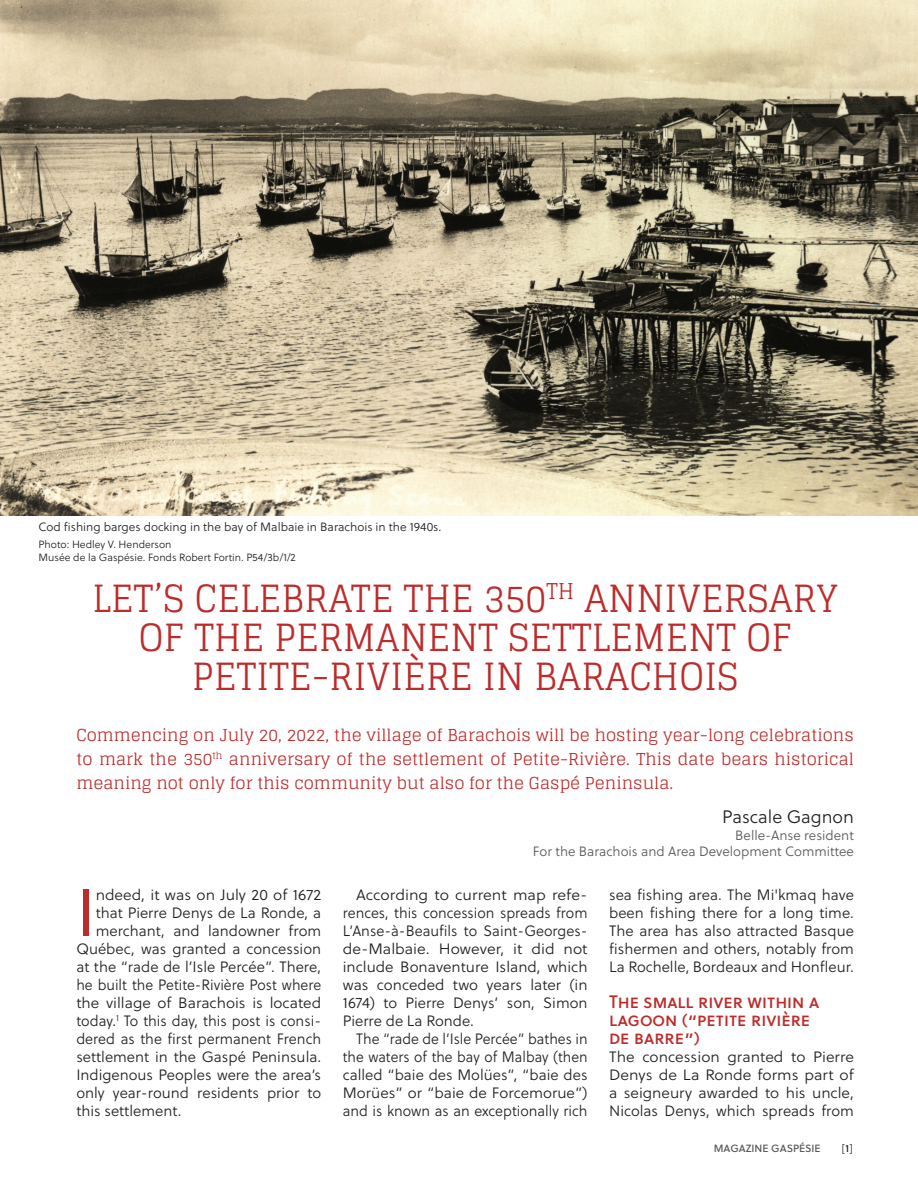
<style>
.page{position:relative;width:918px;height:1188px;background:#fff}
.page>*{position:absolute;margin:0;border:0;box-sizing:border-box;transform-origin:0 0}
.t1{font:300 66.45px "Soleil";color:#bc2c2b;scale:1.04 1}
.t2{font:37.5px/39px "Glegoo";letter-spacing:.01em;color:#bc2c2b;text-align:center;scale:.96 1}
.t3{font:18px/18px "Soleil";color:#bc2c2b}
.t4{font:300 18px "Soleil";color:#231f20}
.t5{font:16.5px/24px "Glegoo";color:#bc2c2b;text-align:justify}
.t6{font:300 15px/18px "Soleil";color:#231f20;text-align:justify}
.t7{font:300 15px/18px "Soleil";color:#231f20;text-align:justify;scale:1.06 1}
.t8{font:300 15px/18px "Soleil";color:#231f20;text-align:justify;scale:.95 1}
.t9{font:300 15px/18px "Soleil";color:#231f20;text-align:justify;scale:1.04 1}
.t10{font:300 13.5px/16.5px "Soleil";color:#57585a;text-align:right}
.t11{font:300 12px "Soleil";color:#231f20}
.t12{font:300 10.5px/13.5px "Soleil";color:#231f20}
.t13{font:10.5px "Soleil";color:#57585a}
.s1{font-weight:400}
</style>
<div class="page">
<img style="left:1px;top:0;width:917px;height:515px">
<p class="t11" style="left:39px;top:518px;width:404px">Cod fishing barges docking in the bay of Malbaie in Barachois in the 1940s.</p>
<p class="t12" style="left:39px;top:537px;width:259px">Photo: Hedley V. Henderson<br>Musée de la Gaspésie. Fonds Robert Fortin. P54/3b/1/2</p>
<h2 class="t2" style="left:92px;top:579px;width:778px">LET’S CELEBRATE THE 350<sup>TH</sup> ANNIVERSARY<br>OF THE PERMANENT SETTLEMENT OF<br>PETITE-RIVIÈRE IN BARACHOIS</h2>
<p class="t5" style="left:76px;top:723px;width:779px">Commencing on July 20, 2022, the village of Barachois will be hosting year-long celebrations to mark the 350<sup>th</sup> anniversary of the settlement of Petite-Rivière. This date bears historical meaning not only for this community but also for the Gaspé Peninsula.</p>
<p class="t4" style="left:722px;top:804px;width:133px">Pascale Gagnon</p>
<p class="t10" style="left:533px;top:827px;width:323px">Belle-Anse resident<br>For the Barachois and Area Development Committee</p>
<h1 class="t1" style="left:76px;top:866px;width:20px">I</h1>
<p class="t9" style="left:96px;top:886px;width:218px">ndeed, it was on July 20 of 1672</p>
<p class="t7" style="left:343px;top:886px;width:232px;text-indent:14px">According to current map refe&shy;rences, this concession spreads from L’Anse-à-Beaufils to Saint-Georges&shy;de-Malbaie. However, it did not include Bonaventure Island, which was conceded two years later (in 1674) to Pierre Denys’ son, Simon Pierre de La Ronde.</p>
<p class="t8" style="left:343px;top:1030px;width:259px;text-indent:14px">The “rade de l’Isle Percée” bathes in the waters of the bay of Malbay (then called “baie des Molües”, “baie des Morües” or “baie de Forcemorue”) and is known as an exceptionally rich</p>
<p class="t6" style="left:609px;top:886px;width:246px">sea fishing area. The Mi'kmaq have been fishing there for a long time.<br>The area has also attracted Basque fishermen and others, notably from La Rochelle, Bordeaux and Honfleur.</p>
<p class="t3" style="left:609px;top:992px;width:212px">The small river within a lagoon (“petite rivière de barre”)</p>
<p class="t9" style="left:609px;top:1048px;width:237px">The concession granted to Pierre Denys de La Ronde forms part of a seigneury awarded to his uncle, Nicolas Denys, which spreads from</p>
<p class="t6" style="left:96px;top:904px;width:227px">that Pierre Denys de La Ronde, a</p>
<p class="t6" style="left:96px;top:922px;width:227px">merchant, and landowner from</p>
<p class="t6" style="left:76px;top:940px;width:246px">Québec, was granted a concession</p>
<p class="t6" style="left:76px;top:958px;width:246px">at the “rade de l’Isle Percée”. There,</p>
<p class="t8" style="left:76px;top:976px;width:259px">he built the Petite-Rivière Post where</p>
<p class="t6" style="left:76px;top:994px;width:246px">the village of Barachois is located</p>
<p class="t6" style="left:76px;top:1012px;width:246px">today.<sup>1</sup> To this day, this post is consi-</p>
<p class="t6" style="left:76px;top:1030px;width:246px">dered as the first permanent French</p>
<p class="t6" style="left:76px;top:1048px;width:246px">settlement in the Gaspé Peninsula.</p>
<p class="t6" style="left:76px;top:1066px;width:246px">Indigenous Peoples were the area’s</p>
<p class="t6" style="left:76px;top:1084px;width:246px">only year-round residents prior to</p>
<p class="t6" style="left:76px;top:1102px;width:107px">this settlement.</p>
<p class="t13" style="left:714px;top:1140px;width:108px">MAGAZINE GASPÉSIE</p>
<p class="t12" style="left:842px;top:1141px;width:13px">[<span class="s1">1</span>]</p>
</div>
